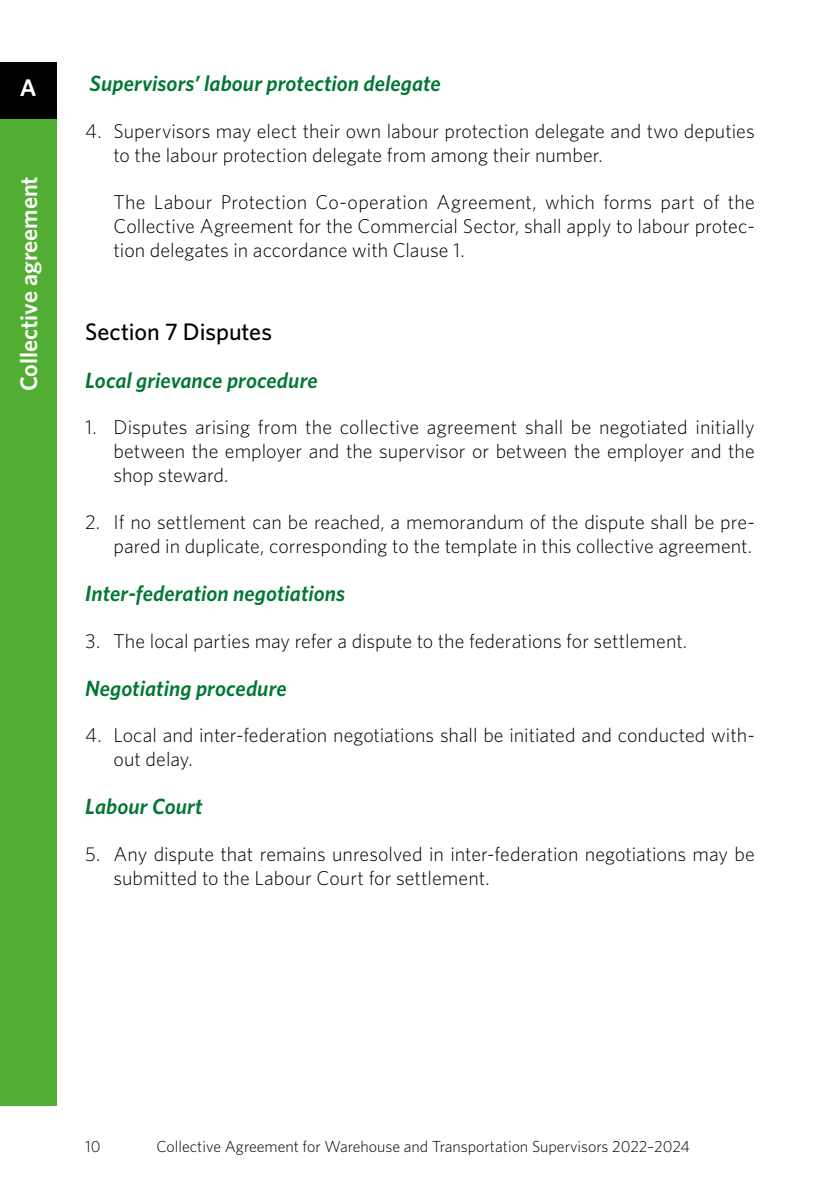
<style>
.page{position:relative;width:840px;height:1191px;background:#fff}
.page>*{position:absolute;margin:0;border:0;box-sizing:border-box;transform-origin:0 0}
.t1{font:600 24px "Whitney";color:#fff}
.t2{font:500 24px "Whitney";color:#000}
.t3{font:italic 600 22px "Whitney";letter-spacing:.005em;color:#007732}
.t4{font:300 20px/24px "Whitney";color:#000}
.t5{font:300 16px "Whitney";color:#000}
</style>
<div class="page">
<div style="left:0;top:63px;width:56px;height:1042px;background:#52ae32"></div>
<div style="left:0;top:63px;width:56px;height:56px;background:#000"></div>
<p class="t1" style="left:20px;top:72px;width:18px">A</p>
<p class="t1" style="left:13px;top:391px;width:217px;rotate:-90deg">Collective agreement</p>
<p class="t3" style="left:90px;top:69px;width:352px">Supervisors’ labour protection delegate</p>
<p class="t4" style="left:113px;top:118px;width:642px;text-indent:-28px">4. Supervisors may elect their own labour protection delegate and two deputies to the labour protection delegate from among their number.</p>
<p class="t4" style="left:113px;top:189px;width:642px;text-align:justify">The Labour Protection Co-operation Agreement, which forms part of the Collective Agreement for the Commercial Sector, shall apply to labour protec&shy;tion delegates in accordance with Clause 1.</p>
<p class="t2" style="left:85px;top:315px;width:188px">Section 7 Disputes</p>
<p class="t3" style="left:85px;top:365px;width:234px">Local grievance procedure</p>
<p class="t4" style="left:113px;top:414px;width:642px;text-align:justify;text-indent:-28px">1. Disputes arising from the collective agreement shall be negotiated initially between the employer and the supervisor or between the employer and the shop steward.</p>
<p class="t4" style="left:85px;top:509px;width:670px;text-align:right">2. If no settlement can be reached, a memorandum of the dispute shall be pre&shy;pared in duplicate, corresponding to the template in this collective agreement.</p>
<p class="t3" style="left:85px;top:578px;width:261px">Inter-federation negotiations</p>
<p class="t4" style="left:85px;top:628px;width:603px">3. The local parties may refer a dispute to the federations for settlement.</p>
<p class="t3" style="left:85px;top:673px;width:203px">Negotiating procedure</p>
<p class="t4" style="left:113px;top:723px;width:642px;text-indent:-28px">4. Local and inter-federation negotiations shall be initiated and conducted with&shy;out delay.</p>
<p class="t3" style="left:85px;top:792px;width:119px">Labour Court</p>
<p class="t4" style="left:113px;top:841px;width:642px;text-indent:-28px">5. Any dispute that remains unresolved in inter-federation negotiations may be submitted to the Labour Court for settlement.</p>
<p class="t5" style="left:85px;top:1136px;width:17px">10</p>
<p class="t5" style="left:156px;top:1136px;width:534px">Collective Agreement for Warehouse and Transportation Supervisors 2022–2024</p>
</div>
